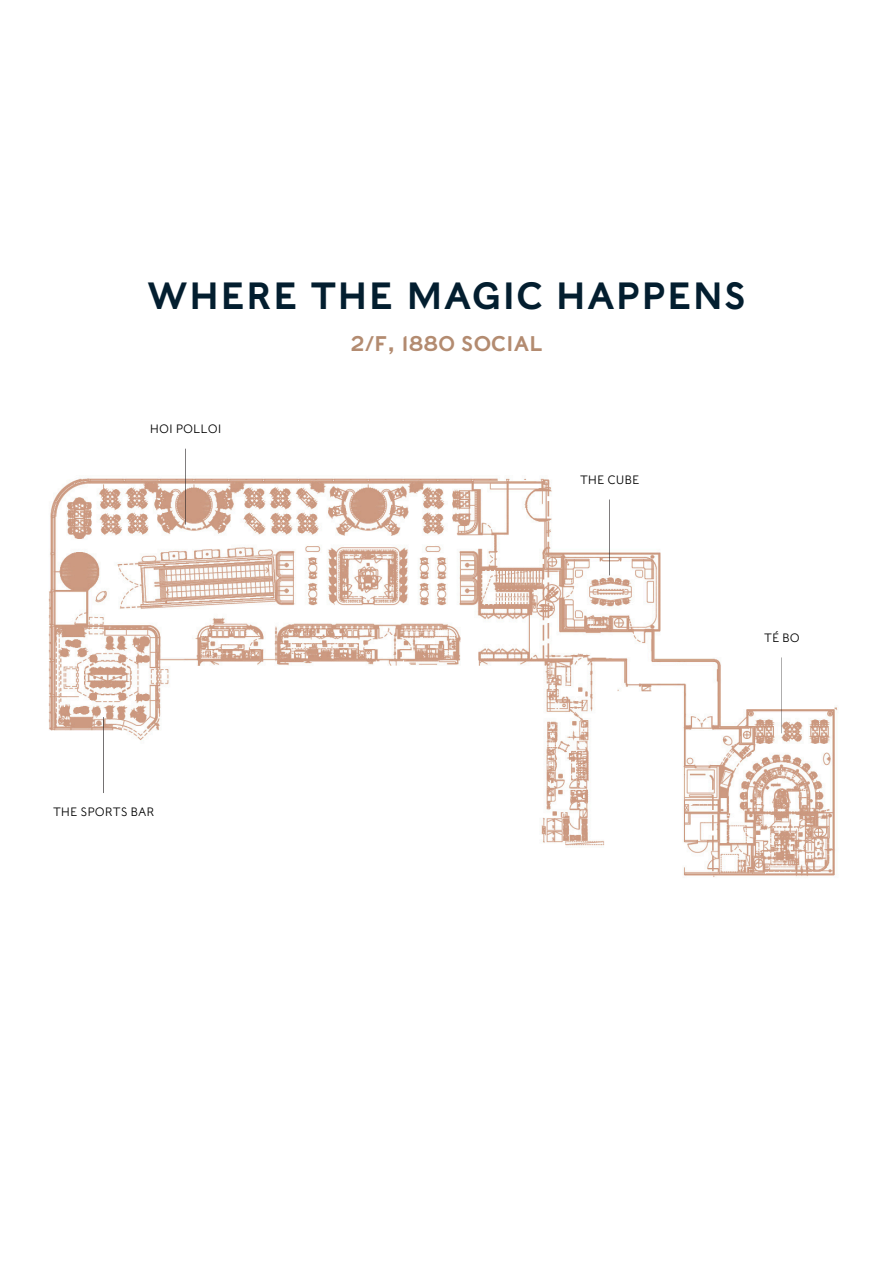
<style>
.page{position:relative;width:894px;height:1264px;background:#fff}
.page>*{position:absolute;margin:0;border:0;box-sizing:border-box;transform-origin:0 0}
.t1{font:37.5px "Caslons Egyptian";letter-spacing:.02em;color:#031e2f}
.t2{font:21px "Caslons Egyptian";color:#b38b70}
.t3{font:300 12px "Caslons Egyptian";color:#000}
</style>
<div class="page">
<img style="left:48px;top:478px;width:790px;height:399px">
<svg style="left:103px;top:717px;width:1px;height:76px"></svg>
<svg style="left:609px;top:499px;width:1px;height:76px"></svg>
<svg style="left:185px;top:448px;width:1px;height:76px"></svg>
<svg style="left:781px;top:657px;width:1px;height:76px"></svg>
<p class="t1" style="left:147px;top:279px;width:600px">WHERE THE MAGIC HAPPENS</p>
<p class="t2" style="left:350px;top:335px;width:194px">2/F, 1880 SOCIAL</p>
<p class="t3" style="left:150px;top:423px;width:73px">HOI POLLOI</p>
<h2 class="t3" style="left:580px;top:474px;width:61px">THE CUBE</h2>
<p class="t3" style="left:763px;top:632px;width:37px">TÉ BO</p>
<h1 class="t3" style="left:53px;top:806px;width:103px">THE SPORTS BAR</h1>
</div>
